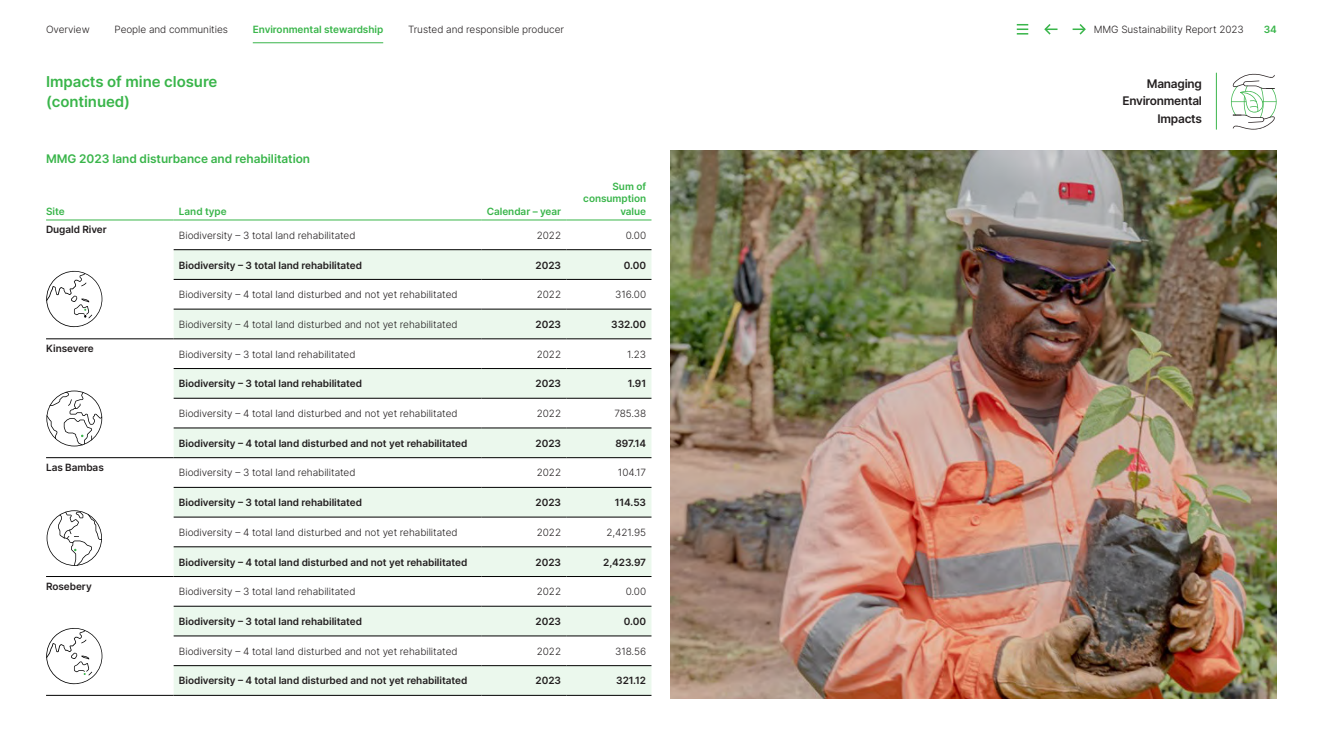
<style>
.page{position:relative;width:1323px;height:745px;background:#fff}
.page>*{position:absolute;margin:0;border:0;box-sizing:border-box;transform-origin:0 0}
.A_subhead{font:15px/20px "Inter";letter-spacing:-.005em;color:#39b54a}
.B_subhead{font:11.88px "Inter";letter-spacing:-.005em;color:#39b54a}
.A_Body{font:11.88px/17.5px "Inter";letter-spacing:-.02em;color:#231f20;text-align:right}
.B_Body___small{font:300 10px "Inter";letter-spacing:-.005em;color:#231f20}
.B_Body___small-2{font:10px "Inter";letter-spacing:-.005em;color:#231f20}
.B_Body___small-3{font:10px/12.5px "Inter";letter-spacing:-.005em;color:#39b54a;text-align:right}
</style>
<div class="page">
<hr style="left:1216px;top:73px;width:1px;height:56px;background:#39b54a">
<svg style="left:1231px;top:73px;width:45px;height:56px"></svg>
<svg style="left:174px;top:250px;width:477px;height:207px;fill:#ebf8ed"></svg>
<svg style="left:174px;top:488px;width:477px;height:206px;fill:#ebf8ed"></svg>
<hr style="left:174px;top:249px;width:307px;height:1px;background:#000">
<hr style="left:481px;top:249px;width:85px;height:1px;background:#000">
<hr style="left:566px;top:249px;width:85px;height:1px;background:#000">
<hr style="left:174px;top:279px;width:307px;height:1px;background:#000">
<hr style="left:481px;top:279px;width:85px;height:1px;background:#000">
<hr style="left:566px;top:279px;width:85px;height:1px;background:#000">
<hr style="left:174px;top:309px;width:307px;height:1px;background:#000">
<hr style="left:481px;top:309px;width:85px;height:1px;background:#000">
<hr style="left:566px;top:309px;width:85px;height:1px;background:#000">
<hr style="left:174px;top:338px;width:307px;height:1px;background:#000">
<hr style="left:481px;top:338px;width:85px;height:1px;background:#000">
<hr style="left:566px;top:338px;width:85px;height:1px;background:#000">
<hr style="left:174px;top:368px;width:307px;height:1px;background:#000">
<hr style="left:481px;top:368px;width:85px;height:1px;background:#000">
<hr style="left:566px;top:368px;width:85px;height:1px;background:#000">
<hr style="left:174px;top:398px;width:307px;height:1px;background:#000">
<hr style="left:481px;top:398px;width:85px;height:1px;background:#000">
<hr style="left:566px;top:398px;width:85px;height:1px;background:#000">
<hr style="left:174px;top:427px;width:307px;height:1px;background:#000">
<hr style="left:481px;top:427px;width:85px;height:1px;background:#000">
<hr style="left:566px;top:427px;width:85px;height:1px;background:#000">
<hr style="left:174px;top:457px;width:307px;height:1px;background:#000">
<hr style="left:481px;top:457px;width:85px;height:1px;background:#000">
<hr style="left:566px;top:457px;width:85px;height:1px;background:#000">
<hr style="left:174px;top:487px;width:307px;height:1px;background:#000">
<hr style="left:481px;top:487px;width:85px;height:1px;background:#000">
<hr style="left:566px;top:487px;width:85px;height:1px;background:#000">
<hr style="left:174px;top:516px;width:307px;height:1px;background:#000">
<hr style="left:481px;top:516px;width:85px;height:1px;background:#000">
<hr style="left:566px;top:516px;width:85px;height:1px;background:#000">
<hr style="left:174px;top:546px;width:307px;height:1px;background:#000">
<hr style="left:481px;top:546px;width:85px;height:1px;background:#000">
<hr style="left:566px;top:546px;width:85px;height:1px;background:#000">
<hr style="left:174px;top:576px;width:307px;height:1px;background:#000">
<hr style="left:481px;top:576px;width:85px;height:1px;background:#000">
<hr style="left:566px;top:576px;width:85px;height:1px;background:#000">
<hr style="left:174px;top:605px;width:307px;height:1px;background:#000">
<hr style="left:481px;top:605px;width:85px;height:1px;background:#000">
<hr style="left:566px;top:605px;width:85px;height:1px;background:#000">
<hr style="left:174px;top:635px;width:307px;height:1px;background:#000">
<hr style="left:481px;top:635px;width:85px;height:1px;background:#000">
<hr style="left:566px;top:635px;width:85px;height:1px;background:#000">
<hr style="left:174px;top:665px;width:307px;height:1px;background:#000">
<hr style="left:481px;top:665px;width:85px;height:1px;background:#000">
<hr style="left:566px;top:665px;width:85px;height:1px;background:#000">
<hr style="left:174px;top:694px;width:307px;height:1px;background:#000">
<hr style="left:481px;top:694px;width:85px;height:1px;background:#000">
<hr style="left:566px;top:694px;width:85px;height:1px;background:#000">
<hr style="left:174px;top:219px;width:307px;height:1px;background:#39b54a">
<hr style="left:481px;top:219px;width:85px;height:1px;background:#39b54a">
<hr style="left:566px;top:219px;width:85px;height:1px;background:#39b54a">
<hr style="left:46px;top:219px;width:128px;height:1px;background:#39b54a">
<hr style="left:46px;top:338px;width:128px;height:1px;background:#000">
<hr style="left:46px;top:457px;width:128px;height:1px;background:#000">
<hr style="left:46px;top:576px;width:128px;height:1px;background:#000">
<hr style="left:46px;top:694px;width:128px;height:1px;background:#000">
<svg style="left:46px;top:270px;width:57px;height:57px"></svg>
<svg style="left:46px;top:390px;width:56px;height:56px"></svg>
<svg style="left:47px;top:510px;width:55px;height:55px"></svg>
<svg style="left:46px;top:628px;width:57px;height:55px"></svg>
<img style="left:670px;top:151px;width:607px;height:547px">
<hr style="left:253px;top:43px;width:130px;height:1px;background:#39b54a">
<svg style="left:1072px;top:24px;width:14px;height:11px"></svg>
<svg style="left:1044px;top:24px;width:13px;height:11px"></svg>
<svg style="left:1017px;top:24px;width:11px;height:11px"></svg>
<p class="B_Body___small" style="left:46px;top:22px;width:45px">Overview</p>
<p class="B_Body___small" style="left:115px;top:22px;width:115px">People and communities</p>
<p class="B_Body___small-3" style="left:253px;top:23px;width:132px">Environmental stewardship</p>
<p class="B_Body___small" style="left:408px;top:22px;width:157px">Trusted and responsible producer</p>
<p class="B_Body___small" style="left:1093px;top:22px;width:152px">MMG Sustainability Report 2023</p>
<p class="B_Body___small-3" style="left:1264px;top:23px;width:15px">34</p>
<h2 class="A_subhead" style="left:46px;top:71px;width:173px">Impacts of mine closure (continued)</h2>
<p class="A_Body" style="left:1122px;top:74px;width:81px">Managing<br>Environmental<br>Impacts</p>
<h3 class="B_subhead" style="left:46px;top:149px;width:266px">MMG 2023 land disturbance and rehabilitation</h3>
<p class="B_Body___small-3" style="left:46px;top:204px;width:20px">Site</p>
<p class="B_Body___small-3" style="left:179px;top:204px;width:49px">Land type</p>
<p class="B_Body___small-3" style="left:487px;top:204px;width:76px">Calendar – year</p>
<p class="B_Body___small-3" style="left:583px;top:179px;width:64px">Sum of consumption value</p>
<p class="B_Body___small-2" style="left:46px;top:222px;width:62px">Dugald River</p>
<p class="B_Body___small" style="left:179px;top:228px;width:178px">Biodiversity – 3 total land rehabilitated</p>
<p class="B_Body___small" style="left:537px;top:228px;width:26px">2022</p>
<p class="B_Body___small" style="left:626px;top:228px;width:22px">0.00</p>
<p class="B_Body___small-2" style="left:179px;top:257px;width:185px">Biodiversity – 3 total land rehabilitated</p>
<p class="B_Body___small-2" style="left:536px;top:257px;width:27px">2023</p>
<p class="B_Body___small-2" style="left:624px;top:257px;width:24px">0.00</p>
<p class="B_Body___small" style="left:179px;top:287px;width:280px">Biodiversity – 4 total land disturbed and not yet rehabilitated</p>
<p class="B_Body___small" style="left:537px;top:287px;width:26px">2022</p>
<p class="B_Body___small" style="left:615px;top:287px;width:32px">316.00</p>
<p class="B_Body___small" style="left:179px;top:317px;width:280px">Biodiversity – 4 total land disturbed and not yet rehabilitated</p>
<p class="B_Body___small-2" style="left:536px;top:317px;width:27px">2023</p>
<p class="B_Body___small-2" style="left:611px;top:317px;width:36px">332.00</p>
<p class="B_Body___small-2" style="left:46px;top:341px;width:49px">Kinsevere</p>
<p class="B_Body___small" style="left:179px;top:346px;width:178px">Biodiversity – 3 total land rehabilitated</p>
<p class="B_Body___small" style="left:537px;top:346px;width:26px">2022</p>
<p class="B_Body___small" style="left:627px;top:346px;width:20px">1.23</p>
<p class="B_Body___small-2" style="left:179px;top:376px;width:185px">Biodiversity – 3 total land rehabilitated</p>
<p class="B_Body___small-2" style="left:536px;top:376px;width:27px">2023</p>
<p class="B_Body___small-2" style="left:628px;top:376px;width:20px">1.91</p>
<p class="B_Body___small" style="left:179px;top:406px;width:280px">Biodiversity – 4 total land disturbed and not yet rehabilitated</p>
<p class="B_Body___small" style="left:537px;top:406px;width:26px">2022</p>
<p class="B_Body___small" style="left:614px;top:406px;width:33px">785.38</p>
<p class="B_Body___small-2" style="left:179px;top:435px;width:290px">Biodiversity – 4 total land disturbed and not yet rehabilitated</p>
<p class="B_Body___small-2" style="left:536px;top:435px;width:27px">2023</p>
<p class="B_Body___small-2" style="left:615px;top:435px;width:32px">897.14</p>
<p class="B_Body___small-2" style="left:46px;top:459px;width:59px">Las Bambas</p>
<p class="B_Body___small" style="left:179px;top:465px;width:178px">Biodiversity – 3 total land rehabilitated</p>
<p class="B_Body___small" style="left:537px;top:465px;width:26px">2022</p>
<p class="B_Body___small" style="left:618px;top:465px;width:30px">104.17</p>
<p class="B_Body___small-2" style="left:179px;top:495px;width:185px">Biodiversity – 3 total land rehabilitated</p>
<p class="B_Body___small-2" style="left:536px;top:495px;width:27px">2023</p>
<p class="B_Body___small-2" style="left:615px;top:495px;width:33px">114.53</p>
<p class="B_Body___small" style="left:179px;top:524px;width:280px">Biodiversity – 4 total land disturbed and not yet rehabilitated</p>
<p class="B_Body___small" style="left:537px;top:524px;width:26px">2022</p>
<p class="B_Body___small" style="left:606px;top:524px;width:41px">2,421.95</p>
<p class="B_Body___small-2" style="left:179px;top:554px;width:290px">Biodiversity – 4 total land disturbed and not yet rehabilitated</p>
<p class="B_Body___small-2" style="left:536px;top:554px;width:27px">2023</p>
<p class="B_Body___small-2" style="left:603px;top:554px;width:44px">2,423.97</p>
<p class="B_Body___small-2" style="left:46px;top:578px;width:47px">Rosebery</p>
<p class="B_Body___small" style="left:179px;top:584px;width:178px">Biodiversity – 3 total land rehabilitated</p>
<p class="B_Body___small" style="left:537px;top:584px;width:26px">2022</p>
<p class="B_Body___small" style="left:626px;top:584px;width:22px">0.00</p>
<p class="B_Body___small-2" style="left:179px;top:613px;width:185px">Biodiversity – 3 total land rehabilitated</p>
<p class="B_Body___small-2" style="left:536px;top:613px;width:27px">2023</p>
<p class="B_Body___small-2" style="left:624px;top:613px;width:24px">0.00</p>
<p class="B_Body___small" style="left:179px;top:643px;width:280px">Biodiversity – 4 total land disturbed and not yet rehabilitated</p>
<p class="B_Body___small" style="left:537px;top:643px;width:26px">2022</p>
<p class="B_Body___small" style="left:615px;top:643px;width:32px">318.56</p>
<p class="B_Body___small-2" style="left:179px;top:673px;width:290px">Biodiversity – 4 total land disturbed and not yet rehabilitated</p>
<p class="B_Body___small-2" style="left:536px;top:673px;width:27px">2023</p>
<p class="B_Body___small-2" style="left:616px;top:673px;width:31px">321.12</p>
</div>
